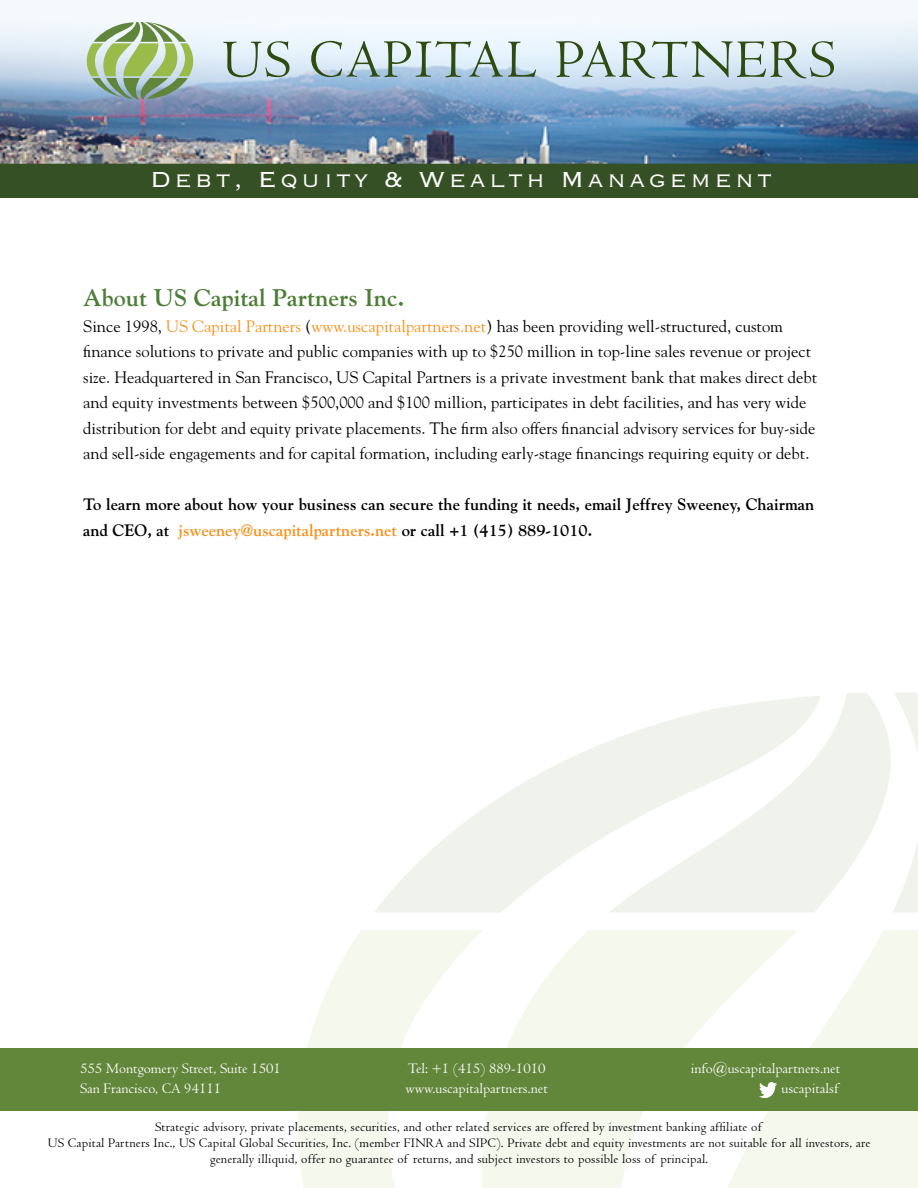
<style>
.page{position:relative;width:918px;height:1188px;background:#fff}
.page>*{position:absolute;margin:0;border:0;box-sizing:border-box;transform-origin:0 0}
.t1{font:55.8px "Centaur";letter-spacing:.04em;color:#2e4b11}
.t2{font:28.5px "Copperplate Thirty Two BC";letter-spacing:.12em;color:#fff}
.t3{font:700 24px "Goudy";color:#4d7d37}
.t4{font:16.5px/25.5px "Goudy";color:#000}
.t5{font:700 16.5px/25.5px "Goudy";color:#000}
.t6{font:15.15px/20.1px "Centaur";color:#fff}
.t7{font:13.5px/16.2px "Centaur";letter-spacing:.015em;color:#000;text-align:center}
.s1{color:#f7921e}
</style>
<div class="page">
<svg style="left:894px;top:692px;width:24px;height:220px"></svg>
<svg style="left:798px;top:930px;width:120px;height:258px;fill:#f4f8ed"></svg>
<svg style="left:821px;top:693px;width:93px;height:219px;fill:#eff3eb"></svg>
<svg style="left:483px;top:930px;width:315px;height:258px;fill:#f4f8ed"></svg>
<svg style="left:297px;top:930px;width:186px;height:258px;fill:#f4f8ed"></svg>
<svg style="left:374px;top:696px;width:447px;height:216px;fill:#f0f3ec"></svg>
<img style="left:0;top:0;width:918px;height:165px">
<svg style="left:87px;top:22px;width:106px;height:77px;background:#a6bf97"></svg>
<div style="left:0;top:165px;width:918px;height:33px;background:#365025"></div>
<div style="left:0;top:1048px;width:918px;height:62px;background:#62863a"></div>
<img style="left:759px;top:1083px;width:18px;height:14px">
<h1 class="t1" style="left:222px;top:29px;width:615px">US CAPITAL PARTNERS</h1>
<h2 class="t2" style="left:150px;top:166px;width:623px">Debt, Equity &amp; Wealth Management</h2>
<h3 class="t3" style="left:83px;top:283px;width:323px">About US Capital Partners Inc.</h3>
<p class="t4" style="left:83px;top:313px;width:736px">Since 1998, <span class="s1">US Capital Partners</span> (<span class="s1">www.uscapitalpartners.net</span>) has been providing well-structured, custom finance solutions to private and public companies with up to $250 million in top-line sales revenue or project size. Headquartered in San Francisco, US Capital Partners is a private investment bank that makes direct debt and equity investments between $500,000 and $100 million, participates in debt facilities, and has very wide distribution for debt and equity private placements. The firm also offers financial advisory services for buy-side and sell-side engagements and for capital formation, including early-stage financings requiring equity or debt.</p>
<p class="t5" style="left:83px;top:491px;width:733px">To learn more about how your business can secure the funding it needs, email Jeffrey Sweeney, Chairman and CEO, at <span class="s1">jsweeney@uscapitalpartners.net</span> or call +1 (415) 889-1010.</p>
<p class="t6" style="left:406px;top:1058px;width:144px">Tel: +1 (415) 889-1010 www.uscapitalpartners.net</p>
<p class="t6" style="left:691px;top:1058px;width:151px;text-align:right">info@uscapitalpartners.net uscapitalsf</p>
<p class="t6" style="left:80px;top:1058px;width:202px">555 Montgomery Street, Suite 1501<br>San Francisco, CA 94111</p>
<p class="t7" style="left:48px;top:1119px;width:824px">Strategic advisory, private placements, securities, and other related services are offered by investment banking affiliate of<br>US Capital Partners Inc., US Capital Global Securities, Inc. (member FINRA and SIPC). Private debt and equity investments are not suitable for all investors, are generally illiquid, offer no guarantee of returns, and subject investors to possible loss of principal.</p>
</div>
